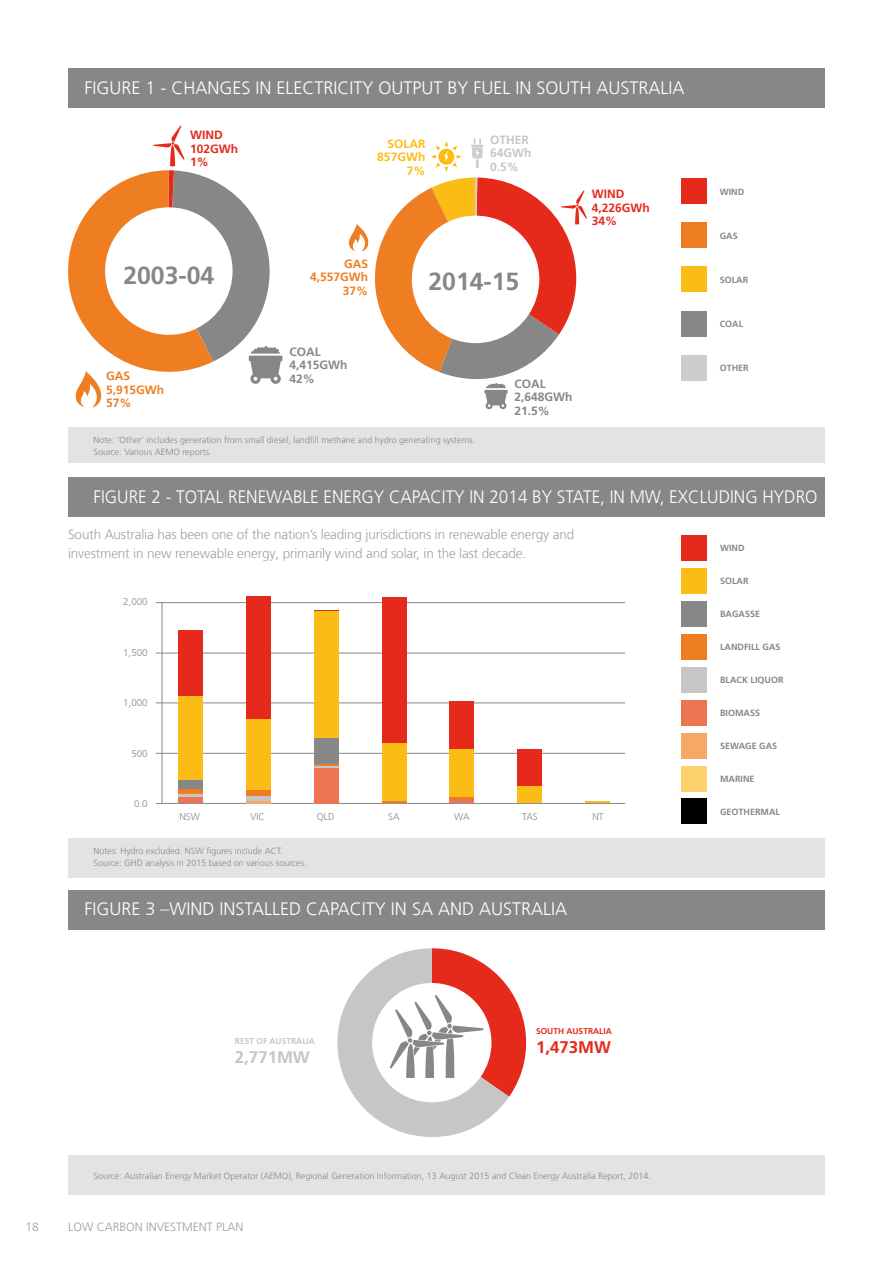
<style>
.page{position:relative;width:893px;height:1263px;background:#fff}
.page>*{position:absolute;margin:0;border:0;box-sizing:border-box;transform-origin:0 0}
.t1{font:700 24.75px "Frutiger LT Com";color:#878787}
.t2{font:300 18px "Frutiger LT Com";color:#fff}
.t3{font:300 18px "Frutiger LT Com";color:#fff;scale:.95 1}
.t4{font:700 16.8px "Frutiger LT Com";color:#e52a1b}
.t5{font:700 16.8px "Frutiger LT Com";color:#c6c6c6}
.t6{font:300 13.5px/19.5px "Frutiger LT Com";letter-spacing:-.01em;color:#a1a1a1}
.t7{font:700 12px/13.5px "Frutiger LT Com";color:#878787}
.t8{font:700 12px/13.5px "Frutiger LT Com";color:#ef7e23}
.t9{font:700 12px/13.5px "Frutiger LT Com";color:#e52a1b}
.t10{font:300 12px "Frutiger LT Com";color:#9d9d9c}
.t11{font:700 12px/13.5px "Frutiger LT Com";color:#c6c6c6}
.t12{font:700 12px/13.5px "Frutiger LT Com";color:#fcbc16;text-align:right}
.t13{font:300 9.75px "Frutiger LT Com";color:#878787}
.t14{font:300 9px/12px "Frutiger LT Com";color:#878787}
.t15{font:700 9px "Frutiger LT Com";color:#878787}
.t16{font:700 8.4px "Frutiger LT Com";color:#c6c6c6}
.t17{font:700 8.4px "Frutiger LT Com";color:#e52a1b}
</style>
<div class="page">
<div style="left:68px;top:1155px;width:757px;height:40px;background:#e3e3e3"></div>
<div style="left:68px;top:68px;width:757px;height:40px;background:#878787"></div>
<div style="left:68px;top:478px;width:757px;height:39px;background:#878787"></div>
<div style="left:68px;top:890px;width:757px;height:39px;background:#878787"></div>
<div style="left:68px;top:428px;width:757px;height:35px;background:#e3e3e3"></div>
<div style="left:68px;top:838px;width:757px;height:39px;background:#e3e3e3"></div>
<div style="left:681px;top:179px;width:25px;height:25px;background:#e52a1b"></div>
<div style="left:681px;top:355px;width:25px;height:25px;background:#ccc"></div>
<div style="left:681px;top:311px;width:25px;height:25px;background:#878787"></div>
<div style="left:681px;top:267px;width:25px;height:25px;background:#fcbc16"></div>
<div style="left:681px;top:223px;width:25px;height:25px;background:#ef7e23"></div>
<svg style="left:68px;top:126px;width:214px;height:281px"></svg>
<svg style="left:349px;top:138px;width:238px;height:271px"></svg>
<svg style="left:337px;top:948px;width:190px;height:189px"></svg>
<div style="left:681px;top:535px;width:25px;height:25px;background:#e52a1b"></div>
<div style="left:681px;top:667px;width:25px;height:25px;background:#c6c6c6"></div>
<div style="left:681px;top:799px;width:25px;height:25px;background:#000"></div>
<div style="left:681px;top:634px;width:25px;height:25px;background:#ef7e23"></div>
<div style="left:681px;top:766px;width:25px;height:25px;background:#fed16f"></div>
<div style="left:681px;top:601px;width:25px;height:25px;background:#878787"></div>
<div style="left:681px;top:733px;width:25px;height:25px;background:#f6a866"></div>
<div style="left:681px;top:568px;width:25px;height:25px;background:#fcbc16"></div>
<div style="left:681px;top:700px;width:25px;height:25px;background:#ee7553"></div>
<hr style="left:156px;top:803px;width:469px;height:1px;background:#878787">
<hr style="left:162px;top:602px;width:1px;height:202px;background:#878787">
<hr style="left:156px;top:602px;width:469px;height:1px;background:#878787">
<hr style="left:156px;top:653px;width:469px;height:1px;background:#878787">
<hr style="left:156px;top:702px;width:469px;height:1px;background:#878787">
<hr style="left:156px;top:753px;width:469px;height:1px;background:#878787">
<div style="left:517px;top:749px;width:25px;height:38px;background:#e52a1b"></div>
<div style="left:517px;top:786px;width:25px;height:17px;background:#fcbc16"></div>
<div style="left:246px;top:596px;width:25px;height:123px;background:#e52a1b"></div>
<div style="left:246px;top:719px;width:25px;height:71px;background:#fcbc16"></div>
<div style="left:246px;top:790px;width:25px;height:6px;background:#ef7e23"></div>
<hr style="left:246px;top:801px;width:25px;height:2px;background:#f6a866">
<div style="left:246px;top:796px;width:25px;height:5px;background:#c6c6c6"></div>
<div style="left:178px;top:630px;width:25px;height:66px;background:#e52a1b"></div>
<div style="left:178px;top:696px;width:25px;height:84px;background:#fcbc16"></div>
<div style="left:178px;top:788px;width:25px;height:6px;background:#ef7e23"></div>
<div style="left:178px;top:796px;width:25px;height:7px;background:#ee7553"></div>
<div style="left:178px;top:780px;width:25px;height:8px;background:#878787"></div>
<hr style="left:178px;top:794px;width:25px;height:2px;background:#c6c6c6">
<div style="left:382px;top:597px;width:24px;height:147px;background:#e52a1b"></div>
<div style="left:382px;top:743px;width:24px;height:59px;background:#fcbc16"></div>
<svg style="left:382px;top:802px;width:24px;height:1px"></svg>
<div style="left:449px;top:701px;width:25px;height:48px;background:#e52a1b"></div>
<hr style="left:449px;top:799px;width:25px;height:4px;background:#ee7553">
<div style="left:449px;top:749px;width:25px;height:48px;background:#fcbc16"></div>
<hr style="left:449px;top:797px;width:25px;height:2px;background:#ef7e23">
<div style="left:314px;top:768px;width:25px;height:35px;background:#ee7553"></div>
<hr style="left:314px;top:610px;width:25px;height:2px;background:#e52a1b">
<div style="left:314px;top:611px;width:25px;height:127px;background:#fcbc16"></div>
<div style="left:314px;top:738px;width:25px;height:27px;background:#878787"></div>
<hr style="left:314px;top:765px;width:25px;height:3px;background:#c6c6c6">
<hr style="left:314px;top:764px;width:25px;height:2px;background:#ef7e23">
<hr style="left:585px;top:801px;width:25px;height:2px;background:#fcbc16">
<h2 class="t2" style="left:84px;top:78px;width:602px">FIGURE 1 - CHANGES IN ELECTRICITY OUTPUT BY FUEL IN SOUTH AUSTRALIA</h2>
<h3 class="t9" style="left:190px;top:128px;width:50px">WIND<br>102GWh<br>1%</h3>
<h1 class="t1" style="left:123px;top:261px;width:92px">2003-04</h1>
<h3 class="t12" style="left:377px;top:137px;width:50px">SOLAR<br>857GWh<br>7%</h3>
<h3 class="t11" style="left:490px;top:133px;width:43px">OTHER<br>64GWh<br>0.5%</h3>
<h3 class="t8" style="left:310px;top:257px;width:60px;text-align:right">GAS<br>4,557GWh<br>37%</h3>
<h1 class="t1" style="left:428px;top:267px;width:92px">2014-15</h1>
<h3 class="t9" style="left:592px;top:188px;width:60px">WIND<br>4,226GWh<br>34%</h3>
<h3 class="t8" style="left:106px;top:369px;width:60px">GAS<br>5,915GWh<br>57%</h3>
<h3 class="t7" style="left:289px;top:345px;width:60px">COAL<br>4,415GWh<br>42%</h3>
<p class="t14" style="left:94px;top:434px;width:383px">Note: ‘Other’ includes generation from small diesel, landfill methane and hydro generating systems.<br>Source: Various AEMO reports.</p>
<h3 class="t7" style="left:514px;top:377px;width:60px">COAL<br>2,648GWh<br>21.5%</h3>
<p class="t15" style="left:720px;top:186px;width:26px">WIND</p>
<p class="t15" style="left:720px;top:230px;width:19px">GAS</p>
<p class="t15" style="left:720px;top:274px;width:30px">SOLAR</p>
<p class="t15" style="left:720px;top:318px;width:25px">COAL</p>
<p class="t15" style="left:720px;top:363px;width:31px">OTHER</p>
<h2 class="t3" style="left:94px;top:486px;width:764px">FIGURE 2 - TOTAL RENEWABLE ENERGY CAPACITY IN 2014 BY STATE, IN MW, EXCLUDING HYDRO</h2>
<h3 class="t6" style="left:68px;top:524px;width:508px">South Australia has been one of the nation’s leading jurisdictions in renewable energy and investment in new renewable energy, primarily wind and solar, in the last decade.</h3>
<p class="t13" style="left:123px;top:596px;width:26px">2,000</p>
<p class="t13" style="left:123px;top:647px;width:26px">1,500</p>
<p class="t13" style="left:123px;top:697px;width:26px">1,000</p>
<p class="t13" style="left:131px;top:747px;width:18px">500</p>
<p class="t13" style="left:134px;top:798px;width:15px">0.0</p>
<p class="t13" style="left:179px;top:811px;width:22px">NSW</p>
<p class="t13" style="left:250px;top:811px;width:16px">VIC</p>
<p class="t13" style="left:317px;top:811px;width:19px">QLD</p>
<p class="t13" style="left:388px;top:811px;width:13px">SA</p>
<p class="t13" style="left:454px;top:811px;width:17px">WA</p>
<p class="t13" style="left:522px;top:811px;width:17px">TAS</p>
<p class="t13" style="left:592px;top:811px;width:13px">NT</p>
<p class="t14" style="left:94px;top:845px;width:215px">Notes: Hydro excluded. NSW figures include ACT.<br>Source: GHD analysis in 2015 based on various sources.</p>
<h2 class="t2" style="left:84px;top:898px;width:484px">FIGURE 3 –WIND INSTALLED CAPACITY IN SA AND AUSTRALIA</h2>
<p class="t16" style="left:235px;top:1036px;width:82px">REST OF AUSTRALIA</p>
<h3 class="t5" style="left:235px;top:1047px;width:76px">2,771MW</h3>
<p class="t17" style="left:536px;top:1026px;width:77px">SOUTH AUSTRALIA</p>
<h3 class="t4" style="left:536px;top:1037px;width:76px">1,473MW</h3>
<p class="t14" style="left:94px;top:1169px;width:559px">Source: Australian Energy Market Operator (AEMO), Regional Generation Information, 13 August 2015 and Clean Energy Australia Report, 2014.</p>
<h3 class="t10" style="left:26px;top:1219px;width:15px">18</h3>
<h3 class="t10" style="left:68px;top:1219px;width:177px">LOW CARBON INVESTMENT PLAN</h3>
<p class="t15" style="left:720px;top:543px;width:26px">WIND</p>
<p class="t15" style="left:720px;top:576px;width:30px">SOLAR</p>
<p class="t15" style="left:720px;top:609px;width:42px">BAGASSE</p>
<p class="t15" style="left:720px;top:642px;width:62px">LANDFILL GAS</p>
<p class="t15" style="left:720px;top:675px;width:65px">BLACK LIQUOR</p>
<p class="t15" style="left:720px;top:708px;width:42px">BIOMASS</p>
<p class="t15" style="left:720px;top:740px;width:59px">SEWAGE GAS</p>
<p class="t15" style="left:720px;top:773px;width:36px">MARINE</p>
<p class="t15" style="left:720px;top:806px;width:62px">GEOTHERMAL</p>
</div>
